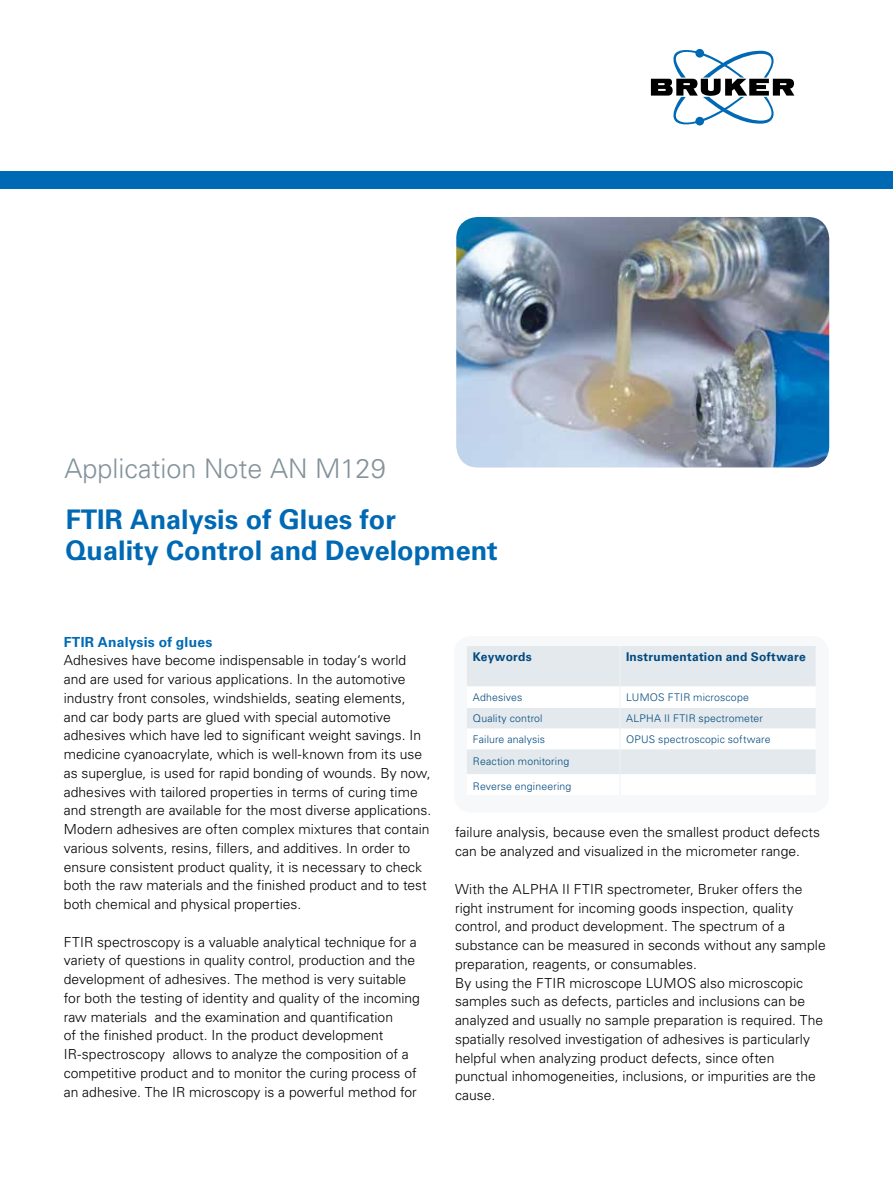
<style>
.page{position:relative;width:893px;height:1187px;background:#fff}
.page>*{position:absolute;margin:0;border:0;box-sizing:border-box;transform-origin:0 0}
.t1{font:700 27px/31.5px "Univers";color:#0069b4}
.t2{font:300 27px "Univers";color:#83929b}
.t3{font:300 13.8px/18.8px "Univers";color:#000}
.t4{font:700 13.8px "Univers";letter-spacing:.015em;color:#0069b4}
.t5{font:700 12px "Univers";letter-spacing:.02em;color:#00497f}
.t6{font:300 10.5px "Univers";letter-spacing:.015em;color:#00497f}
</style>
<div class="page">
<div style="left:0;top:171px;width:893px;height:17px;background:#0069b4"></div>
<svg style="left:651px;top:49px;width:143px;height:76px"></svg>
<div style="left:467px;top:646px;width:349px;height:40px;background:#e3e9ec"></div>
<svg style="left:467px;top:708px;width:349px;height:66px"></svg>
<hr style="left:619px;top:646px;width:2px;height:40px;background:#eef2f4">
<hr style="left:619px;top:686px;width:2px;height:21px;background:#eef2f4">
<hr style="left:619px;top:707px;width:2px;height:21px;background:#eef2f4">
<hr style="left:619px;top:728px;width:2px;height:21px;background:#eef2f4">
<hr style="left:619px;top:749px;width:2px;height:25px;background:#eef2f4">
<hr style="left:619px;top:774px;width:2px;height:21px;background:#eef2f4">
<img style="left:456px;top:217px;width:373px;height:250px">
<h1 class="t2" style="left:65px;top:452px;width:323px">Application Note AN M129</h1>
<h1 class="t1" style="left:66px;top:503px;width:434px">FTIR Analysis of Glues for<br>Quality Control and Development</h1>
<p class="t4" style="left:64px;top:633px;width:150px">FTIR Analysis of glues</p>
<p class="t3" style="left:64px;top:651px;width:369px">Adhesives have become indispensable in today‘s world and are used for various applications. In the automotive industry front consoles, windshields, seating elements, and car body parts are glued with special automotive adhesives which have led to significant weight savings. In medicine cyanoacrylate, which is well-known from its use as superglue, is used for rapid bonding of wounds. By now, adhesives with tailored properties in terms of curing time and strength are available for the most diverse applications.<br>Modern adhesives are often complex mixtures that contain various solvents, resins, fillers, and additives. In order to ensure consistent product quality, it is necessary to check both the raw materials and the finished product and to test both chemical and physical properties.</p>
<p class="t3" style="left:64px;top:932px;width:358px">FTIR spectroscopy is a valuable analytical technique for a variety of questions in quality control, production and the development of adhesives. The method is very suitable for both the testing of identity and quality of the incoming raw materials and the examination and quantification<br>of the finished product. In the product development IR-spectroscopy allows to analyze the composition of a competitive product and to monitor the curing process of an adhesive. The IR microscopy is a powerful method for</p>
<p class="t5" style="left:473px;top:650px;width:60px">Keywords</p>
<p class="t5" style="left:626px;top:650px;width:181px">Instrumentation and Software</p>
<p class="t6" style="left:473px;top:690px;width:51px">Adhesives</p>
<p class="t6" style="left:626px;top:690px;width:124px">LUMOS FTIR microscope</p>
<p class="t6" style="left:473px;top:712px;width:71px">Quality control</p>
<p class="t6" style="left:626px;top:712px;width:139px">ALPHA II FTIR spectrometer</p>
<p class="t6" style="left:473px;top:732px;width:74px">Failure analysis</p>
<p class="t6" style="left:626px;top:732px;width:146px">OPUS spectroscopic software</p>
<p class="t6" style="left:473px;top:755px;width:98px">Reaction monitoring</p>
<p class="t6" style="left:473px;top:780px;width:100px">Reverse engineering</p>
<p class="t3" style="left:455px;top:823px;width:367px">failure analysis, because even the smallest product defects can be analyzed and visualized in the micrometer range.</p>
<p class="t3" style="left:455px;top:879px;width:372px">With the ALPHA II FTIR spectrometer, Bruker offers the right instrument for incoming goods inspection, quality control, and product development. The spectrum of a substance can be measured in seconds without any sample preparation, reagents, or consumables.<br>By using the FTIR microscope LUMOS also microscopic samples such as defects, particles and inclusions can be analyzed and usually no sample preparation is required. The spatially resolved investigation of adhesives is particularly helpful when analyzing product defects, since often punctual inhomogeneities, inclusions, or impurities are the cause.</p>
</div>
